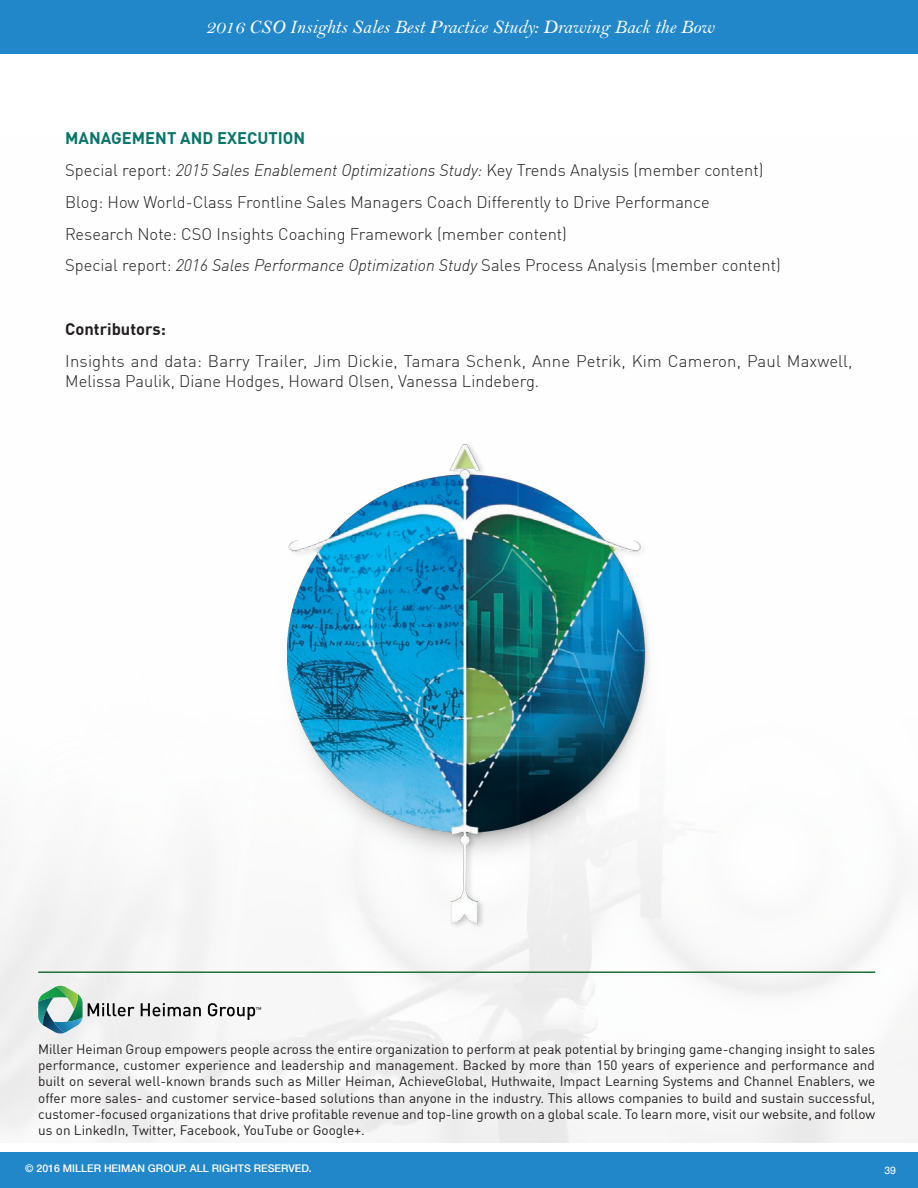
<style>
.page{position:relative;width:918px;height:1188px;background:#fff}
.page>*{position:absolute;margin:0;border:0;box-sizing:border-box;transform-origin:0 0}
.t1{font:19.5px "Bell MT Italic";color:#fff}
.t2{font:300 16.5px/31.8px "DIN Offc Pro";color:#231f20}
.t3{font:700 16.5px "DIN Offc Pro";color:#231f20}
.t4{font:13.5px/16.2px "DIN Offc Pro";color:#231f20;text-align:justify}
.t5{font:500 10.5px "Helvetica Neue";color:#fff}
.t6{font:10.5px "Helvetica Neue";color:#fff}
.t7{font:500 4.2px "DIN Offc Pro";color:#231f20}
.s1{font-weight:700;color:#08746a}
.s2{font-style:italic}
</style>
<div class="page">
<div style="left:0;top:0;width:918px;height:54px;background:#2287c8"></div>
<div style="left:0;top:1152px;width:918px;height:36px;background:#2287c8"></div>
<img style="left:267px;top:443px;width:414px;height:507px">
<hr style="left:38px;top:971px;width:837px;height:2px;background:#1b7139">
<svg style="left:38px;top:986px;width:97px;height:48px"></svg>
<svg style="left:141px;top:1003px;width:60px;height:13px"></svg>
<svg style="left:208px;top:1003px;width:47px;height:17px"></svg>
<h1 class="t1" style="left:206px;top:15px;width:510px">2016 CSO Insights Sales Best Practice Study: Drawing Back the Bow</h1>
<p class="t2" style="left:65px;top:121px;width:717px"><span class="s1">MANAGEMENT AND EXECUTION<br></span>Special report: <span class="s2">2015 Sales Enablement Optimizations Study:</span> Key Trends Analysis (member content)<br>Blog: How World-Class Frontline Sales Managers Coach Differently to Drive Performance Research Note: CSO Insights Coaching Framework (member content)<br>Special report: <span class="s2">2016 Sales Performance Optimization Study</span> Sales Process Analysis (member content)</p>
<p class="t3" style="left:65px;top:315px;width:102px">Contributors:</p>
<p class="t2" style="left:65px;top:349px;width:789px;line-height:19.8px">Insights and data: Barry Trailer, Jim Dickie, Tamara Schenk, Anne Petrik, Kim Cameron, Paul Maxwell,<br>Melissa Paulik, Diane Hodges, Howard Olsen, Vanessa Lindeberg.</p>
<p class="t7" style="left:256px;top:1005px;width:7px">TM</p>
<p class="t4" style="left:38px;top:1040px;width:839px">Miller Heiman Group empowers people across the entire organization to perform at peak potential by bringing game-changing insight to sales performance, customer experience and leadership and management. Backed by more than 150 years of experience and performance and built on several well-known brands such as Miller Heiman, AchieveGlobal, Huthwaite, Impact Learning Systems and Channel Enablers, we offer more sales- and customer service-based solutions than anyone in the industry. This allows companies to build and sustain successful, customer-focused organizations that drive profitable revenue and top-line growth on a global scale. To learn more, visit our website, and follow us on LinkedIn, Twitter, Facebook, YouTube or Google+.</p>
<p class="t5" style="left:25px;top:1160px;width:288px">© 2016 MILLER HEIMAN GROUP. ALL RIGHTS RESERVED.</p>
<p class="t6" style="left:884px;top:1161px;width:13px">39</p>
</div>
